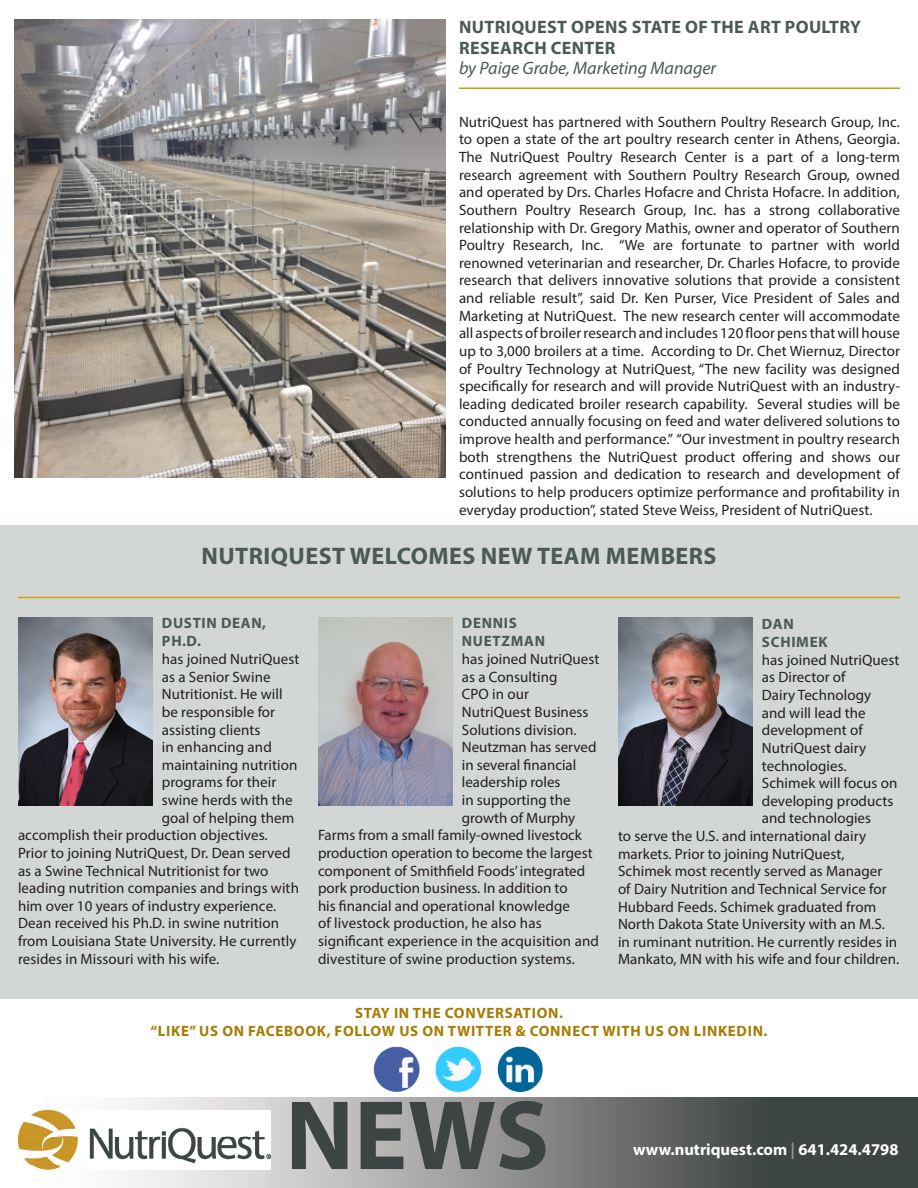
<style>
.page{position:relative;width:918px;height:1188px;background:#fff}
.page>*{position:absolute;margin:0;border:0;box-sizing:border-box;transform-origin:0 0}
.Justified{font:700 99.45px "Myriad Pro";color:#3c4543}
.Headings{font:700 24px "Myriad Pro";letter-spacing:.02em;color:#4b5a52}
.Headings-2{font:700 18px/21.6px "Myriad Pro";letter-spacing:.02em;color:#4b5a52}
.byline{font:italic 18px "Myriad Pro";color:#4b5a52}
.t1{font:700 16.5px "Myriad Pro";color:#fff}
.Justified-2{font:15px/17.5px "Myriad Pro";letter-spacing:.005em;color:#231f20;text-align:justify}
.t2{font:700 15px "Myriad Pro";letter-spacing:.045em;color:#a67c03}
.Justified-3{font:700 15px/18px "Myriad Pro";letter-spacing:.045em;color:#4b5a52}
.s1{color:#89968f}
</style>
<div class="page">
<svg style="left:126px;top:1098px;width:792px;height:90px;background:#818382"></svg>
<img style="left:18px;top:1110px;width:253px;height:60px">
<hr style="left:459px;top:87px;width:441px;height:2px;background:#d49f0c">
<img style="left:14px;top:19px;width:431px;height:458px">
<div style="left:0;top:526px;width:918px;height:473px;background:#d2d6d4"></div>
<hr style="left:18px;top:597px;width:882px;height:1px;background:#d49f0c">
<img style="left:318px;top:617px;width:135px;height:189px">
<img style="left:618px;top:617px;width:135px;height:189px">
<img style="left:18px;top:617px;width:135px;height:189px">
<img style="left:373px;top:1046px;width:47px;height:46px">
<img style="left:435px;top:1046px;width:47px;height:46px">
<img style="left:497px;top:1046px;width:46px;height:46px">
<p class="Headings-2" style="left:459px;top:15px;width:403px">NUTRIQUEST OPENS STATE OF THE ART POULTRY<br>RESEARCH CENTER</p>
<p class="byline" style="left:459px;top:57px;width:259px">by Paige Grabe, Marketing Manager</p>
<p class="Justified-2" style="left:459px;top:113px;width:443px">NutriQuest has partnered with Southern Poultry Research Group, Inc. to open a state of the art poultry research center in Athens, Georgia.<br>The NutriQuest Poultry Research Center is a part of a long-term research agreement with Southern Poultry Research Group, owned and operated by Drs. Charles Hofacre and Christa Hofacre. In addition, Southern Poultry Research Group, Inc. has a strong collaborative relationship with Dr. Gregory Mathis, owner and operator of Southern Poultry Research, Inc. “We are fortunate to partner with world renowned veterinarian and researcher, Dr. Charles Hofacre, to provide research that delivers innovative solutions that provide a consistent and reliable result”, said Dr. Ken Purser, Vice President of Sales and Marketing at NutriQuest. The new research center will accommodate all aspects of broiler research and includes 120 floor pens that will house up to 3,000 broilers at a time. According to Dr. Chet Wiernuz, Director of Poultry Technology at NutriQuest, “The new facility was designed specifically for research and will provide NutriQuest with an industry&shy;leading dedicated broiler research capability. Several studies will be conducted annually focusing on feed and water delivered solutions to improve health and performance.” “Our investment in poultry research both strengthens the NutriQuest product offering and shows our continued passion and dedication to research and development of solutions to help producers optimize performance and profitability in everyday production”, stated Steve Weiss, President of NutriQuest.</p>
<p class="Headings" style="left:201px;top:540px;width:517px">NUTRIQUEST WELCOMES NEW TEAM MEMBERS</p>
<p class="Justified-3" style="left:162px;top:614px;width:106px">DUSTIN DEAN,<br>PH.D.</p>
<p class="Justified-2" style="left:162px;top:650px;width:139px">has joined NutriQuest</p>
<p class="Justified-2" style="left:162px;top:668px;width:110px">as a Senior Swine</p>
<p class="Justified-2" style="left:162px;top:685px;width:122px">Nutritionist. He will</p>
<p class="Justified-2" style="left:162px;top:703px;width:115px">be responsible for</p>
<p class="Justified-2" style="left:162px;top:721px;width:100px">assisting clients</p>
<p class="Justified-2" style="left:162px;top:738px;width:111px">in enhancing and</p>
<p class="Justified-2" style="left:162px;top:756px;width:137px">maintaining nutrition</p>
<p class="Justified-2" style="left:162px;top:773px;width:116px">programs for their</p>
<p class="Justified-2" style="left:162px;top:791px;width:132px">swine herds with the</p>
<p class="Justified-2" style="left:162px;top:809px;width:134px">goal of helping them</p>
<p class="Justified-2" style="left:18px;top:826px;width:251px">accomplish their production objectives.</p>
<p class="Justified-2" style="left:18px;top:844px;width:274px">Prior to joining NutriQuest, Dr. Dean served</p>
<p class="Justified-2" style="left:18px;top:862px;width:252px">as a Swine Technical Nutritionist for two</p>
<p class="Justified-2" style="left:18px;top:879px;width:283px">leading nutrition companies and brings with</p>
<p class="Justified-2" style="left:18px;top:897px;width:260px">him over 10 years of industry experience.</p>
<p class="Justified-2" style="left:18px;top:914px;width:263px">Dean received his Ph.D. in swine nutrition</p>
<p class="Justified-2" style="left:18px;top:932px;width:280px">from Louisiana State University. He currently</p>
<p class="Justified-2" style="left:18px;top:950px;width:203px">resides in Missouri with his wife.</p>
<p class="Justified-3" style="left:462px;top:614px;width:85px">DENNIS<br>NUETZMAN</p>
<p class="Justified-2" style="left:462px;top:650px;width:139px">has joined NutriQuest</p>
<p class="Justified-2" style="left:462px;top:668px;width:97px">as a Consulting</p>
<p class="Justified-2" style="left:462px;top:685px;width:69px">CPO in our</p>
<p class="Justified-2" style="left:462px;top:703px;width:128px">NutriQuest Business</p>
<p class="Justified-2" style="left:462px;top:721px;width:116px">Solutions division.</p>
<p class="Justified-2" style="left:462px;top:738px;width:136px">Neutzman has served</p>
<p class="Justified-2" style="left:462px;top:756px;width:116px">in several financial</p>
<p class="Justified-2" style="left:462px;top:773px;width:100px">leadership roles</p>
<p class="Justified-2" style="left:462px;top:791px;width:110px">in supporting the</p>
<p class="Justified-2" style="left:462px;top:809px;width:115px">growth of Murphy</p>
<p class="Justified-2" style="left:318px;top:826px;width:265px">Farms from a small family-owned livestock</p>
<p class="Justified-2" style="left:318px;top:844px;width:276px">production operation to become the largest</p>
<p class="Justified-2" style="left:318px;top:862px;width:269px">component of Smithfield Foods’ integrated</p>
<p class="Justified-2" style="left:318px;top:879px;width:251px">pork production business. In addition to</p>
<p class="Justified-2" style="left:318px;top:897px;width:254px">his financial and operational knowledge</p>
<p class="Justified-2" style="left:318px;top:914px;width:225px">of livestock production, he also has</p>
<p class="Justified-2" style="left:318px;top:932px;width:283px">significant experience in the acquisition and</p>
<p class="Justified-2" style="left:318px;top:950px;width:258px">divestiture of swine production systems.</p>
<p class="Justified-3" style="left:762px;top:615px;width:67px">DAN<br>SCHIMEK</p>
<p class="Justified-2" style="left:762px;top:651px;width:139px">has joined NutriQuest</p>
<p class="Justified-2" style="left:762px;top:668px;width:85px">as Director of</p>
<p class="Justified-2" style="left:762px;top:686px;width:111px">Dairy Technology</p>
<p class="Justified-2" style="left:762px;top:704px;width:105px">and will lead the</p>
<p class="Justified-2" style="left:762px;top:721px;width:102px">development of</p>
<p class="Justified-2" style="left:762px;top:739px;width:106px">NutriQuest dairy</p>
<p class="Justified-2" style="left:762px;top:757px;width:86px">technologies.</p>
<p class="Justified-2" style="left:762px;top:774px;width:137px">Schimek will focus on</p>
<p class="Justified-2" style="left:762px;top:792px;width:133px">developing products</p>
<p class="Justified-2" style="left:762px;top:809px;width:111px">and technologies</p>
<p class="Justified-2" style="left:618px;top:827px;width:250px">to serve the U.S. and international dairy</p>
<p class="Justified-2" style="left:618px;top:845px;width:228px">markets. Prior to joining NutriQuest,</p>
<p class="Justified-2" style="left:618px;top:862px;width:266px">Schimek most recently served as Manager</p>
<p class="Justified-2" style="left:618px;top:880px;width:270px">of Dairy Nutrition and Technical Service for</p>
<p class="Justified-2" style="left:618px;top:898px;width:260px">Hubbard Feeds. Schimek graduated from</p>
<p class="Justified-2" style="left:618px;top:915px;width:269px">North Dakota State University with an M.S.</p>
<p class="Justified-2" style="left:618px;top:933px;width:281px">in ruminant nutrition. He currently resides in</p>
<p class="Justified-2" style="left:618px;top:950px;width:283px">Mankato, MN with his wife and four children.</p>
<p class="t2" style="left:355px;top:1003px;width:209px">STAY IN THE CONVERSATION.</p>
<p class="t2" style="left:151px;top:1021px;width:618px">“LIKE” US ON FACEBOOK, FOLLOW US ON TWITTER &amp; CONNECT WITH US ON LINKEDIN.</p>
<p class="Justified" style="left:285px;top:1071px;width:265px">NEWS</p>
<p class="t1" style="left:633px;top:1138px;width:267px">www.nutriquest.com <span class="s1">|</span> 641.424.4798</p>
</div>
